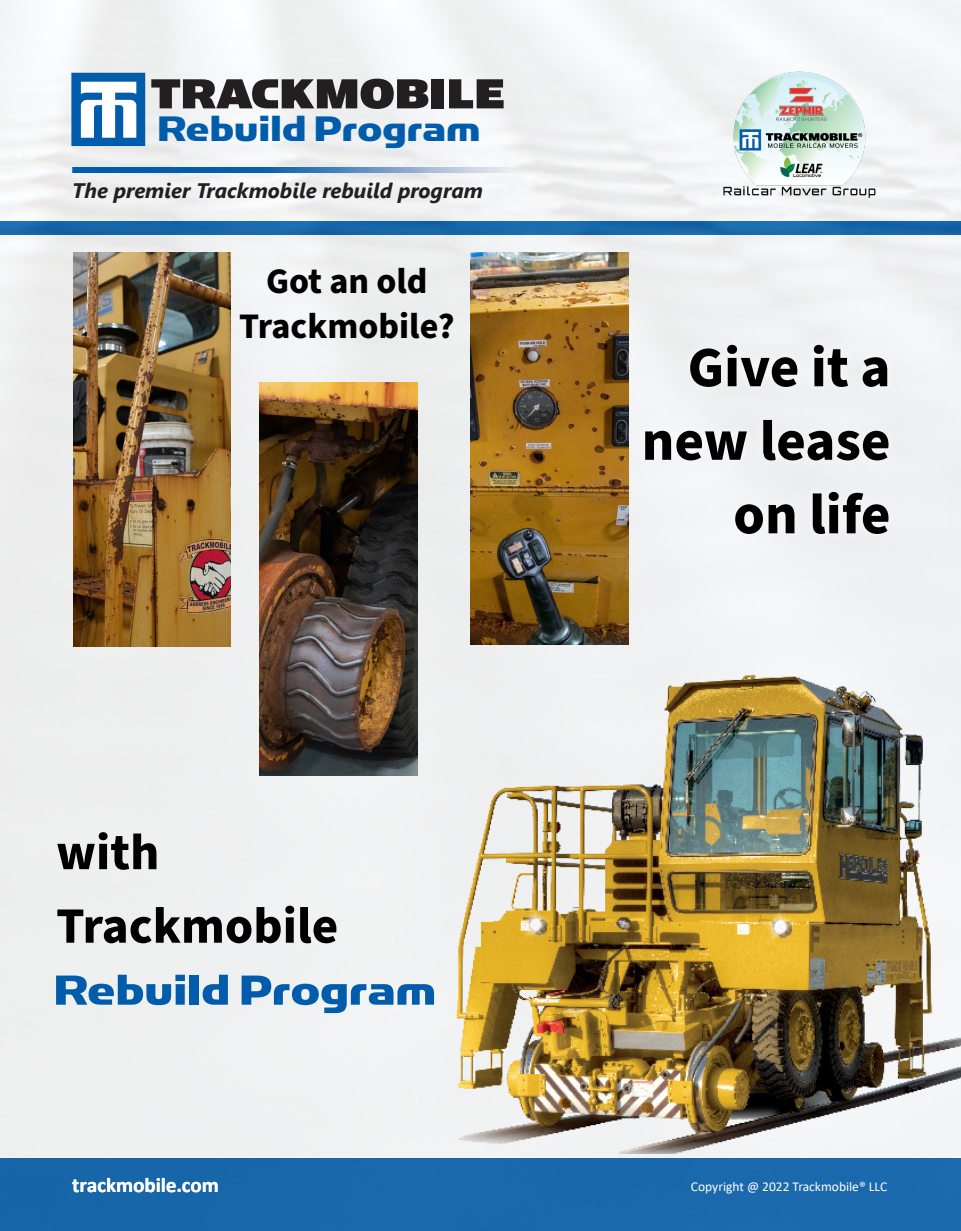
<style>
.page{position:relative;width:961px;height:1231px;background:#fff}
.page>*{position:absolute;margin:0;border:0;box-sizing:border-box;transform-origin:0 0}
.Slogans_Utility{font:700 57px/73.5px "Source Sans Pro";color:#000;text-align:right}
.Slogans_Utility-2{font:700 51px/73.5px "Source Sans Pro";color:#000}
.t1{font:47.25px "Simian Display Chimpanzee";color:#015dab;scale:1.07 1}
.t2{font:39.9px "Simian Display Chimpanzee";color:#015dab;scale:1.07 1}
.Slogans_Utility-3{font:700 36px/45px "Source Sans Pro";color:#000;text-align:center}
.t3{font:italic 700 21px "Segoe UI";color:#231f20}
.Orbitron{font:700 21px "Calibri";color:#fff}
.Slogans_Utility-4{font:13.5px "Calibri";color:#fff}
</style>
<div class="page">
<img style="left:0;top:0;width:961px;height:1231px">
<img style="left:73px;top:253px;width:158px;height:393px">
<img style="left:259px;top:383px;width:158px;height:392px">
<img style="left:470px;top:252px;width:158px;height:389px">
<img style="left:457px;top:641px;width:504px;height:512px">
<svg style="left:72px;top:167px;width:532px;height:6px;background:#6395c5"></svg>
<div style="left:65px;top:174px;width:426px;height:38px;background:#f1f2f2"></div>
<div style="left:635px;top:335px;width:262px;height:208px;background:#f2f3f4"></div>
<img style="left:718px;top:71px;width:162px;height:127px">
<svg style="left:151px;top:79px;width:277px;height:30px;background:#626061"></svg>
<div style="left:432px;top:79px;width:12px;height:29px;background:#231f20"></div>
<svg style="left:449px;top:79px;width:54px;height:29px"></svg>
<svg style="left:71px;top:73px;width:74px;height:73px"></svg>
<h3 class="t2" style="left:157px;top:108px;width:304px">Rebuild Program</h3>
<p class="t3" style="left:72px;top:171px;width:412px">The premier Trackmobile rebuild program</p>
<p class="Slogans_Utility-3" style="left:239px;top:260px;width:217px">Got an old<br>Trackmobile?</p>
<p class="Slogans_Utility-2" style="left:56px;top:816px;width:284px">with<br>Trackmobile</p>
<h3 class="t1" style="left:53px;top:964px;width:359px">Rebuild Program</h3>
<p class="Orbitron" style="left:72px;top:1170px;width:148px">trackmobile.com</p>
<p class="Slogans_Utility" style="left:641px;top:332px;width:250px">Give it a new lease on life</p>
<p class="Slogans_Utility-4" style="left:691px;top:1177px;width:198px">Copyright @ 2022 Trackmobile® LLC</p>
</div>
